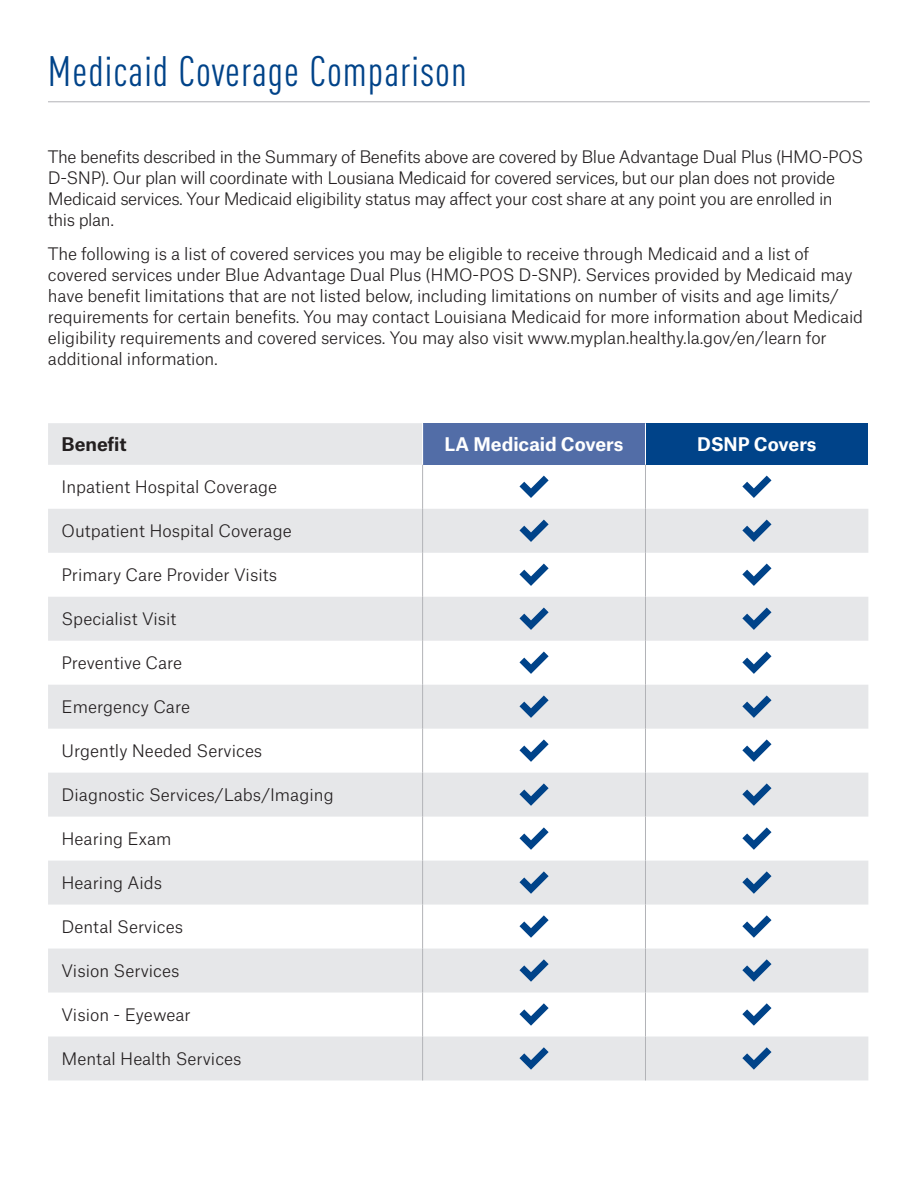
<style>
.page{position:relative;width:918px;height:1188px;background:#fff}
.page>*{position:absolute;margin:0;border:0;box-sizing:border-box;transform-origin:0 0}
.Page_Main_Heading{font:condensed 42px "DINOT";letter-spacing:.025em;color:#004389}
.t1{font:700 18px "Atlas Grotesk";letter-spacing:-.005em;color:#fff}
.t2{font:700 18px "Atlas Grotesk";letter-spacing:-.005em;color:#231f20}
.t3{font:300 16.5px/21px "Atlas Grotesk";letter-spacing:-.01em;color:#231f20}
</style>
<div class="page">
<hr style="left:48px;top:101px;width:822px;height:1px;background:#b2b3b7">
<svg style="left:48px;top:423px;width:820px;height:657px;fill:#e6e7e9"></svg>
<div style="left:423px;top:423px;width:222px;height:42px;background:#526da7"></div>
<div style="left:645px;top:423px;width:223px;height:42px;background:#004389"></div>
<hr style="left:645px;top:465px;width:1px;height:44px;background:#b2b3b7">
<hr style="left:645px;top:509px;width:1px;height:44px;background:#b2b3b7">
<hr style="left:645px;top:553px;width:1px;height:44px;background:#b2b3b7">
<hr style="left:645px;top:597px;width:1px;height:44px;background:#b2b3b7">
<hr style="left:645px;top:641px;width:1px;height:44px;background:#b2b3b7">
<hr style="left:645px;top:685px;width:1px;height:44px;background:#b2b3b7">
<hr style="left:645px;top:729px;width:1px;height:44px;background:#b2b3b7">
<hr style="left:645px;top:773px;width:1px;height:44px;background:#b2b3b7">
<hr style="left:645px;top:817px;width:1px;height:44px;background:#b2b3b7">
<hr style="left:645px;top:861px;width:1px;height:44px;background:#b2b3b7">
<hr style="left:645px;top:905px;width:1px;height:44px;background:#b2b3b7">
<hr style="left:645px;top:949px;width:1px;height:44px;background:#b2b3b7">
<hr style="left:645px;top:993px;width:1px;height:44px;background:#b2b3b7">
<hr style="left:645px;top:1037px;width:1px;height:43px;background:#b2b3b7">
<hr style="left:645px;top:423px;width:1px;height:42px;background:#fff">
<hr style="left:422px;top:423px;width:1px;height:42px;background:#fff">
<hr style="left:422px;top:465px;width:1px;height:44px;background:#b2b3b7">
<hr style="left:422px;top:509px;width:1px;height:44px;background:#b2b3b7">
<hr style="left:422px;top:553px;width:1px;height:44px;background:#b2b3b7">
<hr style="left:422px;top:597px;width:1px;height:44px;background:#b2b3b7">
<hr style="left:422px;top:641px;width:1px;height:44px;background:#b2b3b7">
<hr style="left:422px;top:685px;width:1px;height:44px;background:#b2b3b7">
<hr style="left:422px;top:729px;width:1px;height:44px;background:#b2b3b7">
<hr style="left:422px;top:773px;width:1px;height:44px;background:#b2b3b7">
<hr style="left:422px;top:817px;width:1px;height:44px;background:#b2b3b7">
<hr style="left:422px;top:861px;width:1px;height:44px;background:#b2b3b7">
<hr style="left:422px;top:905px;width:1px;height:44px;background:#b2b3b7">
<hr style="left:422px;top:949px;width:1px;height:44px;background:#b2b3b7">
<hr style="left:422px;top:993px;width:1px;height:44px;background:#b2b3b7">
<hr style="left:422px;top:1037px;width:1px;height:43px;background:#b2b3b7">
<svg style="left:519px;top:476px;width:30px;height:22px"></svg>
<svg style="left:742px;top:476px;width:30px;height:22px"></svg>
<svg style="left:519px;top:520px;width:30px;height:22px"></svg>
<svg style="left:742px;top:520px;width:30px;height:22px"></svg>
<svg style="left:519px;top:564px;width:30px;height:22px"></svg>
<svg style="left:742px;top:564px;width:30px;height:22px"></svg>
<svg style="left:519px;top:608px;width:30px;height:22px"></svg>
<svg style="left:742px;top:608px;width:30px;height:22px"></svg>
<svg style="left:519px;top:652px;width:30px;height:22px"></svg>
<svg style="left:742px;top:652px;width:30px;height:22px"></svg>
<svg style="left:519px;top:695px;width:30px;height:23px"></svg>
<svg style="left:742px;top:695px;width:30px;height:23px"></svg>
<svg style="left:519px;top:739px;width:30px;height:23px"></svg>
<svg style="left:742px;top:739px;width:30px;height:23px"></svg>
<svg style="left:519px;top:783px;width:30px;height:23px"></svg>
<svg style="left:742px;top:783px;width:30px;height:23px"></svg>
<svg style="left:519px;top:827px;width:30px;height:23px"></svg>
<svg style="left:742px;top:827px;width:30px;height:23px"></svg>
<svg style="left:519px;top:871px;width:30px;height:23px"></svg>
<svg style="left:742px;top:871px;width:30px;height:23px"></svg>
<svg style="left:519px;top:915px;width:30px;height:23px"></svg>
<svg style="left:742px;top:915px;width:30px;height:23px"></svg>
<svg style="left:519px;top:959px;width:30px;height:23px"></svg>
<svg style="left:742px;top:959px;width:30px;height:23px"></svg>
<svg style="left:519px;top:1003px;width:30px;height:23px"></svg>
<svg style="left:742px;top:1003px;width:30px;height:23px"></svg>
<svg style="left:519px;top:1047px;width:30px;height:23px"></svg>
<svg style="left:742px;top:1047px;width:30px;height:23px"></svg>
<p class="Page_Main_Heading" style="left:48px;top:42px;width:420px">Medicaid Coverage Comparison</p>
<p class="t3" style="left:48px;top:144px;width:817px">The benefits described in the Summary of Benefits above are covered by Blue Advantage Dual Plus (HMO-POS D-SNP). Our plan will coordinate with Lousiana Medicaid for covered services, but our plan does not provide Medicaid services. Your Medicaid eligibility status may affect your cost share at any point you are enrolled in this plan.</p>
<p class="t3" style="left:48px;top:242px;width:817px">The following is a list of covered services you may be eligible to receive through Medicaid and a list of covered services under Blue Advantage Dual Plus (HMO-POS D-SNP). Services provided by Medicaid may have benefit limitations that are not listed below, including limitations on number of visits and age limits/ requirements for certain benefits. You may contact Louisiana Medicaid for more information about Medicaid eligibility requirements and covered services. You may also visit www.myplan.healthy.la.gov/en/learn for additional information.</p>
<p class="t2" style="left:62px;top:430px;width:67px">Benefit</p>
<p class="t1" style="left:445px;top:430px;width:181px">LA Medicaid Covers</p>
<p class="t1" style="left:697px;top:430px;width:121px">DSNP Covers</p>
<p class="t3" style="left:62px;top:475px;width:217px">Inpatient Hospital Coverage</p>
<p class="t3" style="left:62px;top:519px;width:232px">Outpatient Hospital Coverage</p>
<p class="t3" style="left:62px;top:563px;width:217px">Primary Care Provider Visits</p>
<p class="t3" style="left:62px;top:607px;width:116px">Specialist Visit</p>
<p class="t3" style="left:62px;top:651px;width:122px">Preventive Care</p>
<p class="t3" style="left:62px;top:695px;width:130px">Emergency Care</p>
<p class="t3" style="left:62px;top:739px;width:202px">Urgently Needed Services</p>
<p class="t3" style="left:62px;top:783px;width:274px">Diagnostic Services/Labs/Imaging</p>
<p class="t3" style="left:62px;top:827px;width:111px">Hearing Exam</p>
<p class="t3" style="left:62px;top:871px;width:102px">Hearing Aids</p>
<p class="t3" style="left:62px;top:915px;width:123px">Dental Services</p>
<p class="t3" style="left:62px;top:959px;width:119px">Vision Services</p>
<p class="t3" style="left:62px;top:1003px;width:131px">Vision - Eyewear</p>
<p class="t3" style="left:62px;top:1047px;width:182px">Mental Health Services</p>
</div>
